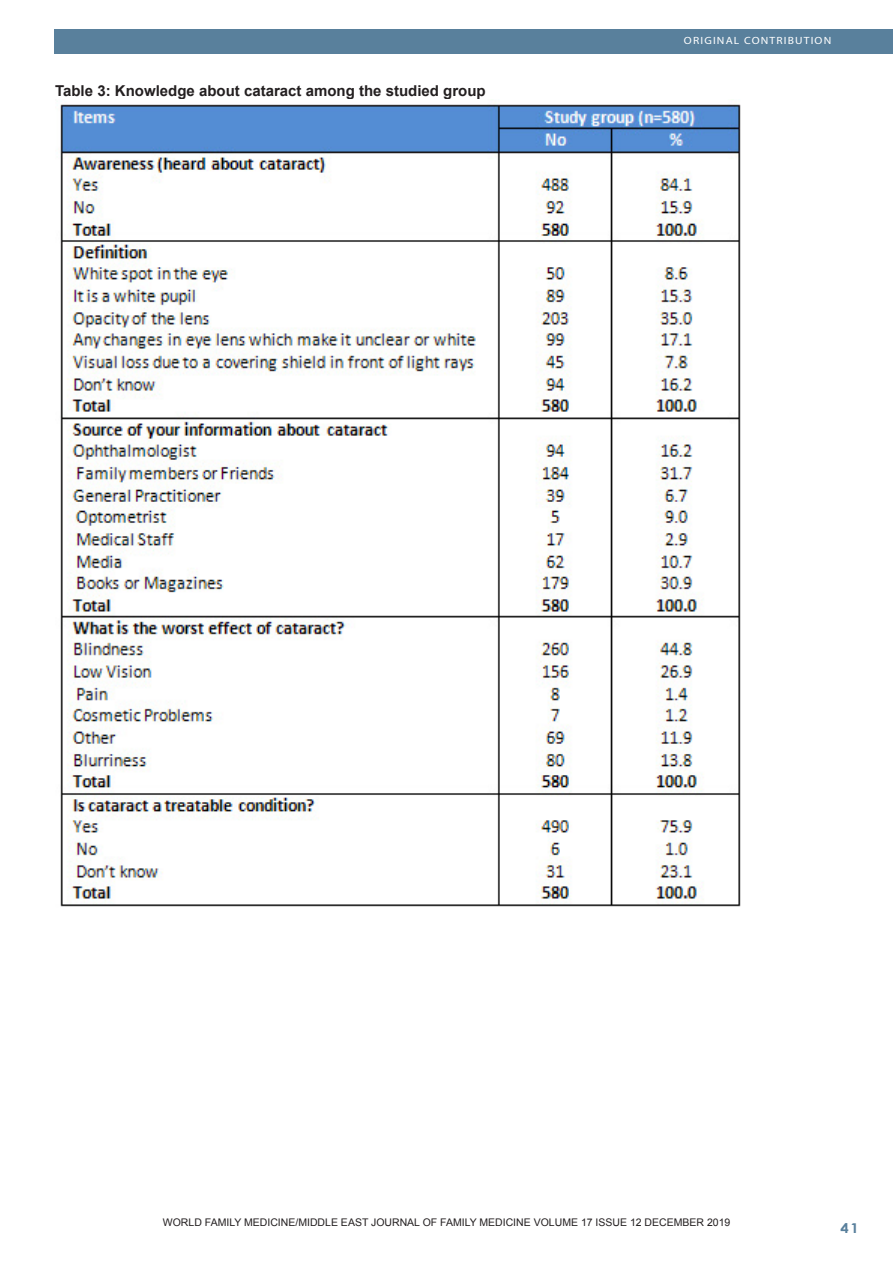
<style>
.page{position:relative;width:893px;height:1263px;background:#fff}
.page>*{position:absolute;margin:0;border:0;box-sizing:border-box;transform-origin:0 0}
.t1{font:700 15px "Arial";color:#231f20}
.t2{font:700 13.5px "Century Gothic";color:#59809c;scale:1.1 1}
.Footnote_Text{font:10.5px "Arial";color:#231f20}
.t3{font:10.5px "Myriad";letter-spacing:.1em;color:#231f20;scale:1.1 1}
.t4{font:10.5px "Myriad";letter-spacing:.1em;color:#fff;scale:1.1 1}
.s1{font-family:"Century Gothic";font-weight:700}
</style>
<div class="page">
<div style="left:54px;top:30px;width:839px;height:24px;background:#59809c"></div>
<img style="left:60px;top:104px;width:681px;height:803px">
<p class="t1" style="left:55px;top:81px;width:432px">Table 3: Knowledge about cataract among the studied group</p>
<p class="t4" style="left:684px;top:35px;width:135px">ORIGINAL CONTRIBUTION</p>
<p class="Footnote_Text" style="left:163px;top:1215px;width:569px">WORLD FAMILY MEDICINE/MIDDLE EAST JOURNAL OF FAMILY MEDICINE VOLUME 17 ISSUE 12 DECEMBER 2019</p>
<p class="t3" style="left:248px;top:1223px;width:364px">MIDDLE EAST JOURNAL OF FAMILY MEDICINE <span class="s1">•</span> VOLUME 7, ISSUE 10</p>
<p class="t2" style="left:840px;top:1218px;width:18px">41</p>
</div>
